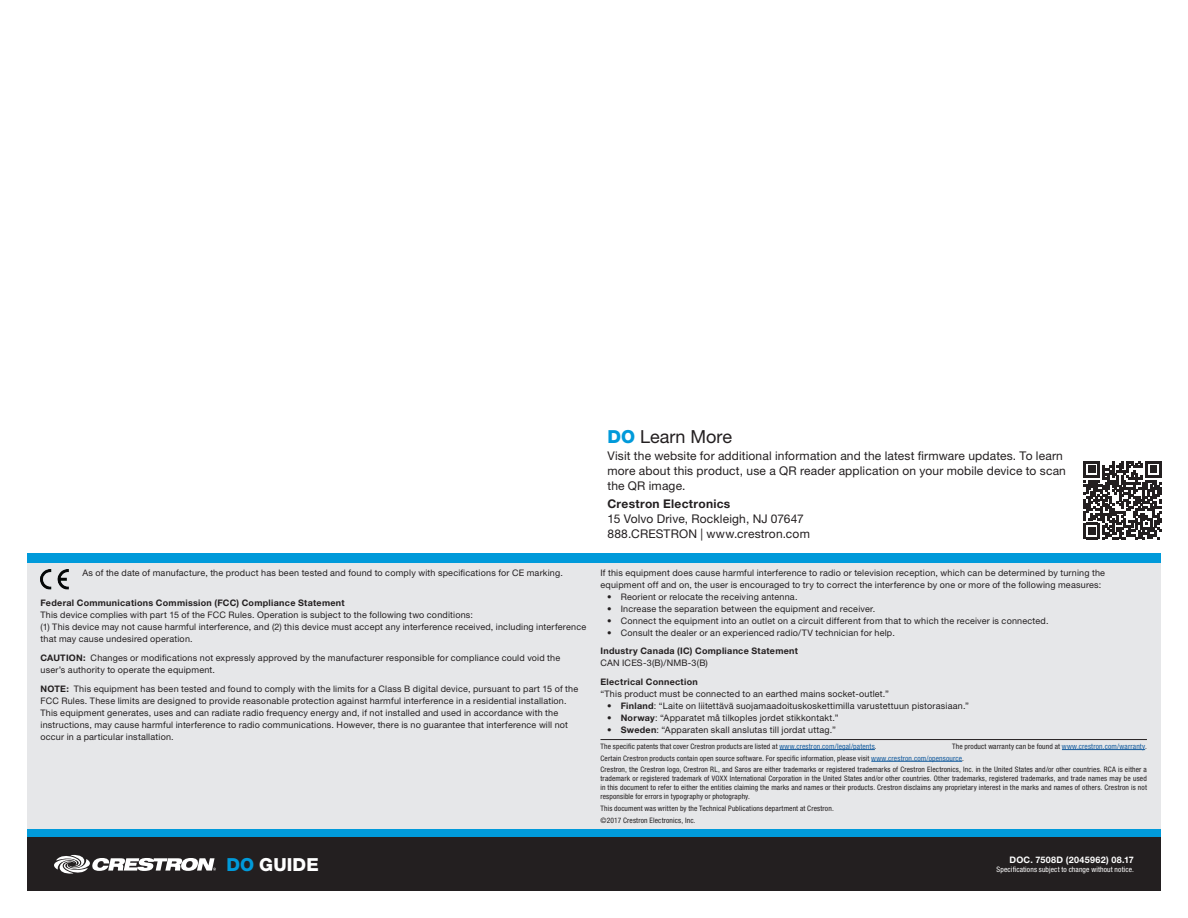
<style>
.page{position:relative;width:1188px;height:918px;background:#fff}
.page>*{position:absolute;margin:0;border:0;box-sizing:border-box;transform-origin:0 0}
.t1{font:18px "Helvetica Neue LT Std";color:#231f20}
.t2{font:800 18px "Helvetica Neue LT Std";letter-spacing:.005em;color:#fff}
.t3{font:12px/15px "Helvetica Neue LT Std";letter-spacing:.015em;color:#231f20}
.t4{font:700 12px "Helvetica Neue LT Std";letter-spacing:.025em;color:#231f20}
.t5{font:9px/12px "Helvetica Neue LT Std";letter-spacing:.02em;color:#231f20}
.t6{font:700 9px "Helvetica Neue LT Std";letter-spacing:.03em;color:#231f20}
.t7{font:700 9px "Helvetica Neue LT Std";letter-spacing:.04em;color:#fff}
.t8{font:condensed 7.5px/11.7px "Helvetica Neue LT Std";letter-spacing:.02em;color:#231f20}
.t9{font:condensed 7.5px "Helvetica Neue LT Std";letter-spacing:.02em;color:#fff}
.s1{font-weight:700}
.s2{font-weight:800;color:#009ada}
.s3{color:#175d9e}
.s4{color:#009ada}
</style>
<div class="page">
<div style="left:27px;top:562px;width:1134px;height:268px;background:#e6e7e9"></div>
<div style="left:27px;top:553px;width:1134px;height:9px;background:#009ada"></div>
<div style="left:27px;top:837px;width:1134px;height:54px;background:#231f20"></div>
<div style="left:27px;top:830px;width:1134px;height:7px;background:#009ada"></div>
<svg style="left:54px;top:855px;width:162px;height:19px"></svg>
<hr style="left:600px;top:739px;width:547px;height:1px;background:#231f20">
<hr style="left:779px;top:749px;width:96px;height:1px;background:#175d9e">
<hr style="left:1062px;top:749px;width:83px;height:1px;background:#175d9e">
<hr style="left:871px;top:761px;width:91px;height:1px;background:#175d9e">
<svg style="left:1083px;top:461px;width:79px;height:78px"></svg>
<img style="left:40px;top:569px;width:29px;height:21px">
<p class="t5" style="left:82px;top:566px;width:482px">As of the date of manufacture, the product has been tested and found to comply with specifications for CE marking.</p>
<p class="t6" style="left:40px;top:598px;width:306px">Federal Communications Commission (FCC) Compliance Statement</p>
<p class="t5" style="left:40px;top:609px;width:547px">This device complies with part 15 of the FCC Rules. Operation is subject to the following two conditions:<br>(1) This device may not cause harmful interference, and (2) this device must accept any interference received, including interference that may cause undesired operation.</p>
<p class="t5" style="left:40px;top:652px;width:521px"><span class="s1">CAUTION:</span> Changes or modifications not expressly approved by the manufacturer responsible for compliance could void the user’s authority to operate the equipment.</p>
<p class="t5" style="left:40px;top:683px;width:539px"><span class="s1">NOTE:</span> This equipment has been tested and found to comply with the limits for a Class B digital device, pursuant to part 15 of the FCC Rules. These limits are designed to provide reasonable protection against harmful interference in a residential installation.<br>This equipment generates, uses and can radiate radio frequency energy and, if not installed and used in accordance with the instructions, may cause harmful interference to radio communications. However, there is no guarantee that interference will not occur in a particular installation.</p>
<h1 class="t1" style="left:608px;top:425px;width:126px"><span class="s2">DO</span> Learn More</h1>
<h2 class="t3" style="left:608px;top:448px;width:460px">Visit the website for additional information and the latest firmware updates. To learn more about this product, use a QR reader application on your mobile device to scan the QR image.</h2>
<h2 class="t4" style="left:608px;top:496px;width:124px">Crestron Electronics</h2>
<h2 class="t3" style="left:608px;top:511px;width:204px">15 Volvo Drive, Rockleigh, NJ 07647<br>888.CRESTRON | www.crestron.com</h2>
<p class="t5" style="left:600px;top:566px;width:506px">If this equipment does cause harmful interference to radio or television reception, which can be determined by turning the equipment off and on, the user is encouraged to try to correct the interference by one or more of the following measures:</p>
<p class="t5" style="left:607px;top:590px;width:192px">• Reorient or relocate the receiving antenna.</p>
<p class="t5" style="left:607px;top:602px;width:270px">• Increase the separation between the equipment and receiver.</p>
<p class="t5" style="left:607px;top:614px;width:443px">• Connect the equipment into an outlet on a circuit different from that to which the receiver is connected.</p>
<p class="t5" style="left:607px;top:626px;width:289px">• Consult the dealer or an experienced radio/TV technician for help.</p>
<p class="t6" style="left:600px;top:646px;width:199px">Industry Canada (IC) Compliance Statement</p>
<p class="t5" style="left:600px;top:657px;width:109px">CAN ICES-3(B)/NMB-3(B)</p>
<p class="t6" style="left:600px;top:676px;width:99px">Electrical Connection</p>
<p class="t5" style="left:600px;top:688px;width:290px">“This product must be connected to an earthed mains socket-outlet.”</p>
<p class="t5" style="left:607px;top:700px;width:363px">• <span class="s1">Finland</span>: “Laite on liitettävä suojamaadoituskoskettimilla varustettuun pistorasiaan.”</p>
<p class="t5" style="left:607px;top:712px;width:233px">• <span class="s1">Norway</span>: “Apparatet må tilkoples jordet stikkontakt.”</p>
<p class="t5" style="left:607px;top:724px;width:230px">• <span class="s1">Sweden</span>: “Apparaten skall anslutas till jordat uttag.”</p>
<p class="t8" style="left:600px;top:740px;width:278px">The specific patents that cover Crestron products are listed at <span class="s3">www.crestron.com/legal/patents</span>.</p>
<p class="t8" style="left:600px;top:740px;width:548px;text-indent:352px">The product warranty can be found at <span class="s3">www.crestron.com/warranty</span>.<br>Certain Crestron products contain open source software. For specific information, please visit <span class="s3">www.crestron.com/opensource</span>.<br>Crestron, the Crestron logo, Crestron RL, and Saros are either trademarks or registered trademarks of Crestron Electronics, Inc. in the United States and/or other countries. RCA is either a</p>
<p class="t8" style="left:600px;top:774px;width:548px;line-height:9px;text-align:justify">trademark or registered trademark of VOXX International Corporation in the United States and/or other countries. Other trademarks, registered trademarks, and trade names may be used in this document to refer to either the entities claiming the marks and names or their products. Crestron disclaims any proprietary interest in the marks and names of others. Crestron is not responsible for errors in typography or photography.</p>
<p class="t8" style="left:600px;top:802px;width:235px">This document was written by the Technical Publications department at Crestron. ©2017 Crestron Electronics, Inc.</p>
<h1 class="t2" style="left:227px;top:854px;width:94px"><span class="s4">DO</span> GUIDE</h1>
<p class="t7" style="left:1009px;top:854px;width:126px">DOC. 7508D (2045962) 08.17</p>
<p class="t9" style="left:997px;top:865px;width:139px">Specifications subject to change without notice.</p>
</div>
